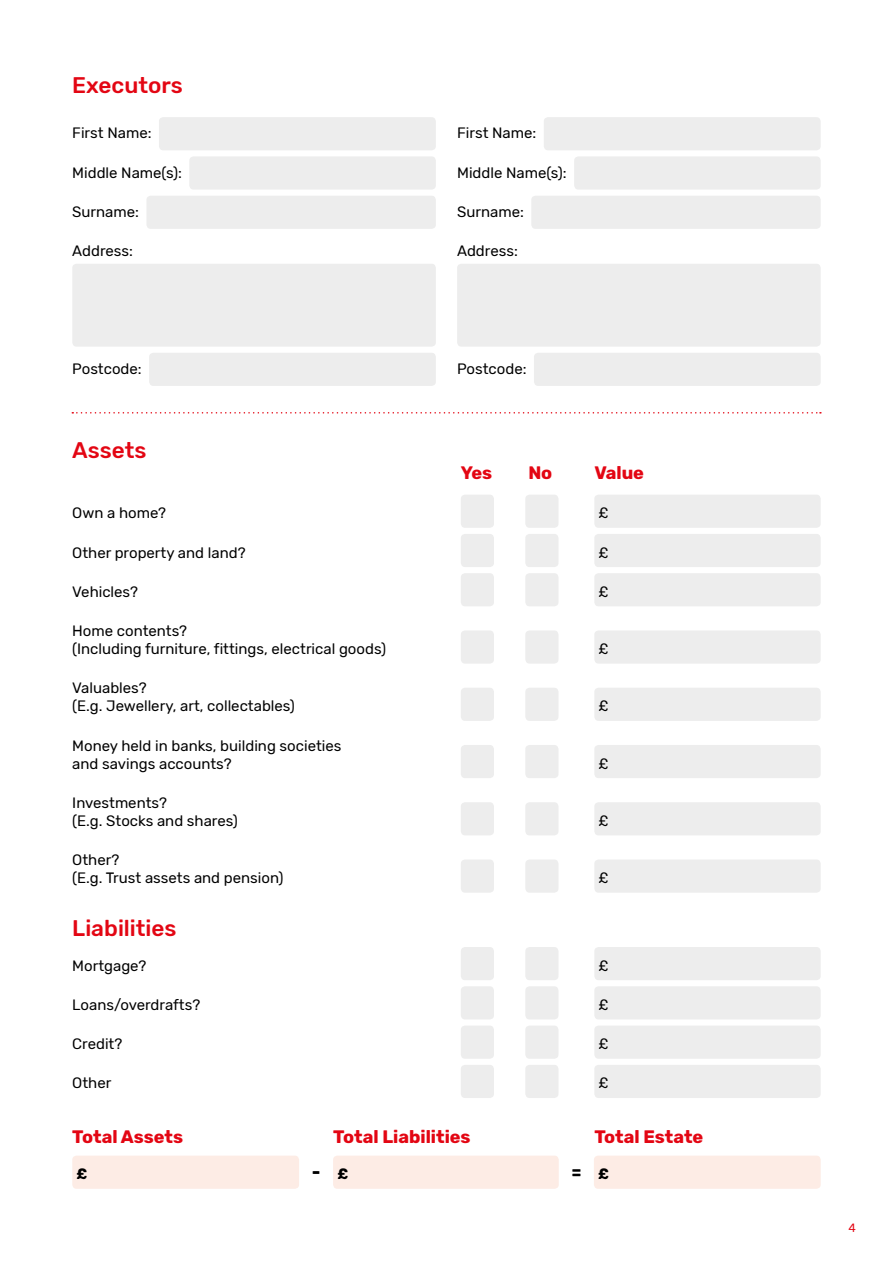
<style>
.page{position:relative;width:893px;height:1263px;background:#fff}
.page>*{position:absolute;margin:0;border:0;box-sizing:border-box;transform-origin:0 0}
.t1{font:500 22.5px "Rubik";color:#e30613}
.t2{font:700 18px "Rubik";color:#e30613}
.t3{font:700 18px "Rubik";color:#000}
.t4{font:15px/18px "Rubik";color:#000}
.t5{font:700 15px "Rubik";color:#000}
.t6{font:12px "Rubik";color:#e30613}
.s1{font-size:15px}
</style>
<div class="page">
<div style="left:159px;top:117px;width:277px;height:33px;background:#ededed;border-radius:4px"></div>
<div style="left:189px;top:156px;width:247px;height:34px;background:#ededed;border-radius:4px"></div>
<div style="left:146px;top:196px;width:290px;height:33px;background:#ededed;border-radius:4px"></div>
<div style="left:72px;top:264px;width:364px;height:83px;background:#ededed;border-radius:4px"></div>
<div style="left:149px;top:353px;width:287px;height:33px;background:#ededed;border-radius:4px"></div>
<div style="left:544px;top:117px;width:277px;height:33px;background:#ededed;border-radius:4px"></div>
<div style="left:574px;top:156px;width:247px;height:34px;background:#ededed;border-radius:4px"></div>
<div style="left:531px;top:196px;width:290px;height:33px;background:#ededed;border-radius:4px"></div>
<div style="left:457px;top:264px;width:364px;height:83px;background:#ededed;border-radius:4px"></div>
<div style="left:534px;top:353px;width:287px;height:33px;background:#ededed;border-radius:4px"></div>
<svg style="left:72px;top:412px;width:749px;height:2px"></svg>
<div style="left:461px;top:495px;width:33px;height:33px;background:#ededed;border-radius:4px"></div>
<div style="left:525px;top:495px;width:33px;height:33px;background:#ededed;border-radius:4px"></div>
<div style="left:594px;top:495px;width:227px;height:33px;background:#ededed;border-radius:4px"></div>
<div style="left:461px;top:534px;width:33px;height:33px;background:#ededed;border-radius:4px"></div>
<div style="left:525px;top:534px;width:33px;height:33px;background:#ededed;border-radius:4px"></div>
<div style="left:594px;top:534px;width:227px;height:33px;background:#ededed;border-radius:4px"></div>
<div style="left:461px;top:573px;width:33px;height:33px;background:#ededed;border-radius:4px"></div>
<div style="left:525px;top:573px;width:33px;height:33px;background:#ededed;border-radius:4px"></div>
<div style="left:594px;top:573px;width:227px;height:33px;background:#ededed;border-radius:4px"></div>
<div style="left:461px;top:630px;width:33px;height:34px;background:#ededed;border-radius:4px"></div>
<div style="left:525px;top:630px;width:33px;height:34px;background:#ededed;border-radius:4px"></div>
<div style="left:594px;top:630px;width:227px;height:34px;background:#ededed;border-radius:4px"></div>
<div style="left:461px;top:688px;width:33px;height:33px;background:#ededed;border-radius:4px"></div>
<div style="left:525px;top:688px;width:33px;height:33px;background:#ededed;border-radius:4px"></div>
<div style="left:594px;top:688px;width:227px;height:33px;background:#ededed;border-radius:4px"></div>
<div style="left:461px;top:745px;width:33px;height:33px;background:#ededed;border-radius:4px"></div>
<div style="left:525px;top:745px;width:33px;height:33px;background:#ededed;border-radius:4px"></div>
<div style="left:594px;top:745px;width:227px;height:33px;background:#ededed;border-radius:4px"></div>
<div style="left:461px;top:802px;width:33px;height:33px;background:#ededed;border-radius:4px"></div>
<div style="left:525px;top:802px;width:33px;height:33px;background:#ededed;border-radius:4px"></div>
<div style="left:594px;top:802px;width:227px;height:33px;background:#ededed;border-radius:4px"></div>
<div style="left:461px;top:859px;width:33px;height:34px;background:#ededed;border-radius:4px"></div>
<div style="left:525px;top:859px;width:33px;height:34px;background:#ededed;border-radius:4px"></div>
<div style="left:594px;top:859px;width:227px;height:34px;background:#ededed;border-radius:4px"></div>
<div style="left:461px;top:947px;width:33px;height:33px;background:#ededed;border-radius:4px"></div>
<div style="left:525px;top:947px;width:33px;height:33px;background:#ededed;border-radius:4px"></div>
<div style="left:594px;top:947px;width:227px;height:33px;background:#ededed;border-radius:4px"></div>
<div style="left:461px;top:986px;width:33px;height:33px;background:#ededed;border-radius:4px"></div>
<div style="left:525px;top:986px;width:33px;height:33px;background:#ededed;border-radius:4px"></div>
<div style="left:594px;top:986px;width:227px;height:33px;background:#ededed;border-radius:4px"></div>
<div style="left:461px;top:1025px;width:33px;height:34px;background:#ededed;border-radius:4px"></div>
<div style="left:525px;top:1025px;width:33px;height:34px;background:#ededed;border-radius:4px"></div>
<div style="left:594px;top:1025px;width:227px;height:34px;background:#ededed;border-radius:4px"></div>
<div style="left:461px;top:1065px;width:33px;height:33px;background:#ededed;border-radius:4px"></div>
<div style="left:525px;top:1065px;width:33px;height:33px;background:#ededed;border-radius:4px"></div>
<div style="left:594px;top:1065px;width:227px;height:33px;background:#ededed;border-radius:4px"></div>
<div style="left:72px;top:1155px;width:227px;height:34px;background:#fdece5;border-radius:4px"></div>
<div style="left:333px;top:1155px;width:226px;height:34px;background:#fdece5;border-radius:4px"></div>
<div style="left:594px;top:1155px;width:227px;height:34px;background:#fdece5;border-radius:4px"></div>
<h1 class="t1" style="left:72px;top:73px;width:112px">Executors</h1>
<p class="t4" style="left:72px;top:125px;width:81px">First Name:</p>
<p class="t4" style="left:72px;top:164px;width:111px">Middle Name(s):</p>
<p class="t4" style="left:72px;top:203px;width:68px">Surname:</p>
<p class="t4" style="left:72px;top:242px;width:62px">Address:</p>
<p class="t4" style="left:72px;top:360px;width:71px">Postcode:</p>
<h1 class="t1" style="left:72px;top:437px;width:76px">Assets</h1>
<p class="t4" style="left:457px;top:125px;width:81px">First Name:</p>
<p class="t4" style="left:457px;top:164px;width:111px">Middle Name(s):</p>
<p class="t4" style="left:457px;top:203px;width:68px">Surname:</p>
<p class="t4" style="left:457px;top:242px;width:62px">Address:</p>
<p class="t4" style="left:457px;top:360px;width:71px">Postcode:</p>
<p class="t2" style="left:461px;top:462px;width:33px">Yes</p>
<p class="t2" style="left:528px;top:462px;width:26px">No</p>
<p class="t2" style="left:594px;top:462px;width:51px">Value</p>
<p class="t4" style="left:72px;top:504px;width:95px">Own a home?</p>
<p class="t4" style="left:599px;top:504px;width:12px">£</p>
<p class="t4" style="left:72px;top:544px;width:175px">Other property and land?</p>
<p class="t4" style="left:599px;top:544px;width:12px">£</p>
<p class="t4" style="left:72px;top:583px;width:67px">Vehicles?</p>
<p class="t4" style="left:599px;top:583px;width:12px">£</p>
<p class="t4" style="left:72px;top:622px;width:315px">Home contents?<br>(Including furniture, fittings, electrical goods)</p>
<p class="t4" style="left:599px;top:640px;width:12px">£</p>
<p class="t4" style="left:72px;top:679px;width:224px">Valuables?<br>(E.g. Jewellery, art, collectables)</p>
<p class="t4" style="left:72px;top:737px;width:271px">Money held in banks, building societies and savings accounts?</p>
<p class="t4" style="left:72px;top:794px;width:167px">Investments?<br>(E.g. Stocks and shares)</p>
<p class="t4" style="left:72px;top:851px;width:213px">Other?<br>(E.g. Trust assets and pension)</p>
<p class="t4" style="left:599px;top:697px;width:12px">£</p>
<p class="t4" style="left:599px;top:755px;width:12px">£</p>
<p class="t4" style="left:599px;top:812px;width:12px">£</p>
<p class="t4" style="left:599px;top:869px;width:12px">£</p>
<h1 class="t1" style="left:72px;top:915px;width:106px">Liabilities</h1>
<p class="t4" style="left:72px;top:957px;width:76px">Mortgage?</p>
<p class="t4" style="left:599px;top:957px;width:12px">£</p>
<p class="t4" style="left:72px;top:996px;width:129px">Loans/overdrafts?</p>
<p class="t4" style="left:599px;top:996px;width:12px">£</p>
<p class="t4" style="left:72px;top:1035px;width:52px">Credit?</p>
<p class="t4" style="left:599px;top:1035px;width:12px">£</p>
<p class="t4" style="left:72px;top:1075px;width:41px">Other</p>
<p class="t4" style="left:599px;top:1074px;width:12px">£</p>
<p class="t2" style="left:72px;top:1127px;width:112px">Total Assets</p>
<p class="t2" style="left:333px;top:1127px;width:139px">Total Liabilities</p>
<p class="t2" style="left:594px;top:1127px;width:111px">Total Estate</p>
<p class="t5" style="left:77px;top:1165px;width:12px">£</p>
<p class="t3" style="left:312px;top:1162px;width:38px">- <span class="s1">£</span></p>
<p class="t3" style="left:572px;top:1162px;width:39px">= <span class="s1">£</span></p>
<p class="t6" style="left:848px;top:1221px;width:9px">4</p>
</div>
